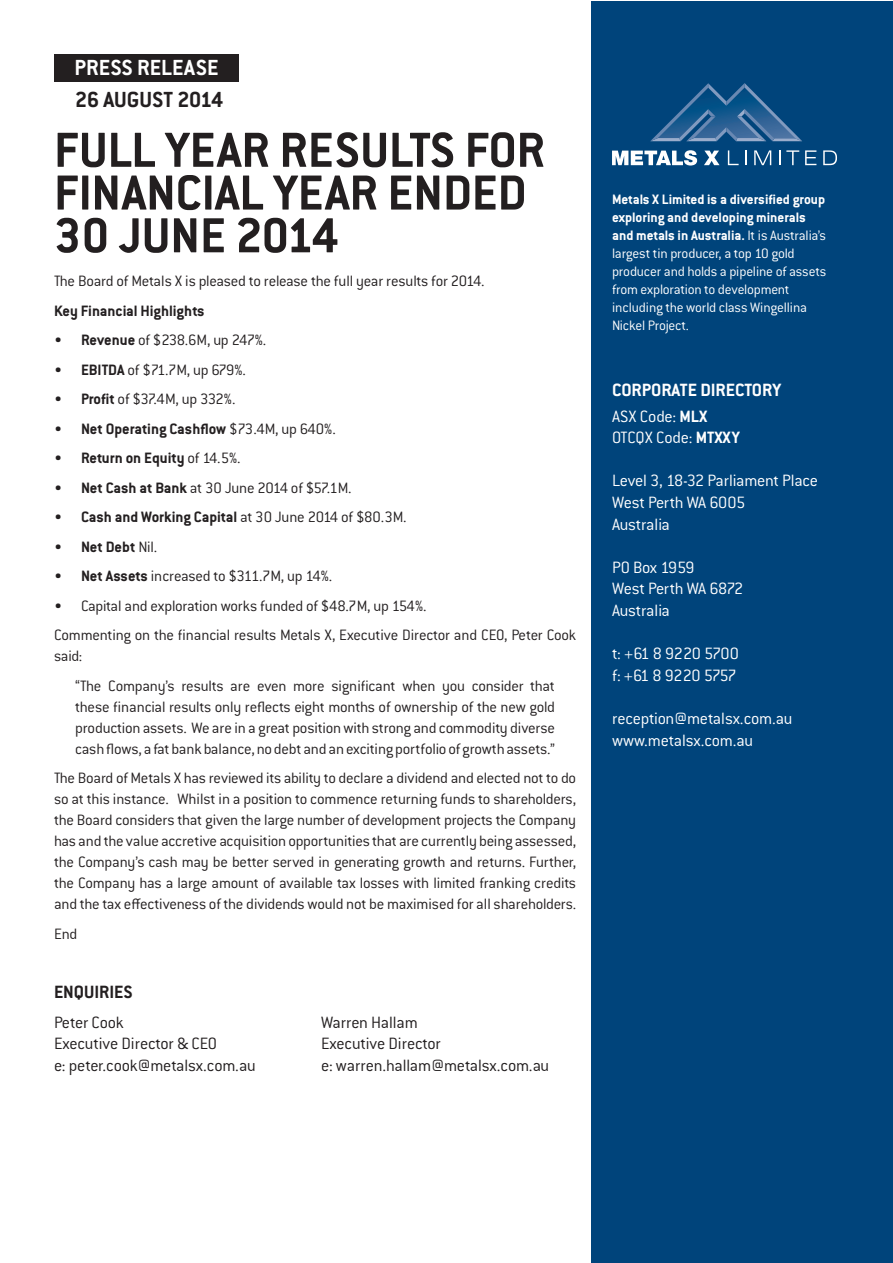
<style>
.page{position:relative;width:893px;height:1263px;background:#fff}
.page>*{position:absolute;margin:0;border:0;box-sizing:border-box;transform-origin:0 0}
.t1{font:700 54px/42.8px "Conduit ITC Std";color:#231f20}
.t2{font:700 24px "Conduit ITC Std";color:#fff}
.t3{font:700 24px "Conduit ITC Std";color:#231f20}
.Sub_Sub_Head{font:700 19.5px "Conduit ITC Std";letter-spacing:-.005em;color:#fff}
.t4{font:700 19.5px "Conduit ITC Std";color:#231f20}
.t5{font:300 18px/21.6px "Conduit ITC Std";letter-spacing:-.015em;color:#fff}
.t6{font:300 18px "Conduit ITC Std";letter-spacing:-.01em;color:#231f20}
.Body{font:300 16.5px/21px "Conduit ITC Std";letter-spacing:-.015em;color:#231f20;text-align:justify}
.Body-2{font:700 16.5px "Conduit ITC Std";color:#231f20}
.Body-3{font:300 16.5px "Conduit ITC Std";letter-spacing:-.035em;color:#231f20}
.t7{font:300 15px/18px "Conduit ITC Std";letter-spacing:-.015em;color:#fff}
.s1{font-weight:700}
.s2{font-weight:300}
</style>
<div class="page">
<div style="left:54px;top:54px;width:185px;height:28px;background:#231f20"></div>
<div style="left:592px;top:2px;width:301px;height:1261px;background:#00447b"></div>
<svg style="left:650px;top:83px;width:152px;height:58px"></svg>
<svg style="left:612px;top:150px;width:85px;height:15px"></svg>
<svg style="left:704px;top:151px;width:15px;height:14px"></svg>
<svg style="left:728px;top:150px;width:11px;height:15px"></svg>
<svg style="left:745px;top:150px;width:2px;height:15px"></svg>
<svg style="left:754px;top:150px;width:17px;height:15px"></svg>
<svg style="left:779px;top:150px;width:1px;height:15px"></svg>
<svg style="left:786px;top:150px;width:13px;height:15px"></svg>
<svg style="left:805px;top:150px;width:11px;height:15px"></svg>
<svg style="left:823px;top:150px;width:14px;height:15px"></svg>
<p class="t2" style="left:74px;top:53px;width:146px">PRESS RELEASE</p>
<p class="t3" style="left:75px;top:85px;width:150px">26 AUGUST 2014</p>
<p class="t1" style="left:54px;top:127px;width:492px">FULL YEAR RESULTS FOR<br>FINANCIAL YEAR ENDED<br>30 JUNE 2014</p>
<p class="Body" style="left:54px;top:270px;width:432px">The Board of Metals X is pleased to release the full year results for 2014.</p>
<p class="Body-2" style="left:54px;top:300px;width:152px">Key Financial Highlights</p>
<p class="Body" style="left:54px;top:329px;width:214px">• <span class="s1">Revenue</span> of $238.6M, up 247%.</p>
<p class="Body-3" style="left:54px;top:359px;width:193px">• <span class="s1">EBITDA</span> of $71.7M, up 679%.</p>
<p class="Body" style="left:54px;top:388px;width:183px">• <span class="s1">Profit</span> of $37.4M, up 332%.</p>
<p class="Body-2" style="left:54px;top:418px;width:283px"><span class="s2">•</span> Net Operating Cashflow <span class="s2">$73.4M, up 640%.</span></p>
<p class="Body-2" style="left:54px;top:448px;width:188px"><span class="s2">•</span> Return on Equity <span class="s2">of 14.5%.</span></p>
<p class="Body" style="left:54px;top:476px;width:299px">• <span class="s1">Net Cash at Bank</span> at 30 June 2014 of $57.1M.</p>
<p class="Body" style="left:54px;top:506px;width:354px">• <span class="s1">Cash and Working Capital</span> at 30 June 2014 of $80.3M.</p>
<p class="Body-2" style="left:54px;top:536px;width:105px"><span class="s2">•</span> Net Debt <span class="s2">Nil.</span></p>
<p class="Body" style="left:54px;top:565px;width:280px">• <span class="s1">Net Assets</span> increased to $311.7M, up 14%.</p>
<p class="Body" style="left:54px;top:594px;width:374px">• Capital and exploration works funded of $48.7M, up 154%.</p>
<p class="Body" style="left:54px;top:624px;width:524px">Commenting on the financial results Metals X, Executive Director and CEO, Peter Cook said:</p>
<p class="Body" style="left:75px;top:674px;width:481px">“The Company’s results are even more significant when you consider that these financial results only reflects eight months of ownership of the new gold production assets. We are in a great position with strong and commodity diverse cash flows, a fat bank balance, no debt and an exciting portfolio of growth assets.”</p>
<p class="Body" style="left:54px;top:767px;width:524px">The Board of Metals X has reviewed its ability to declare a dividend and elected not to do so at this instance. Whilst in a position to commence returning funds to shareholders, the Board considers that given the large number of development projects the Company has and the value accretive acquisition opportunities that are currently being assessed, the Company’s cash may be better served in generating growth and returns. Further, the Company has a large amount of available tax losses with limited franking credits and the tax effectiveness of the dividends would not be maximised for all shareholders.</p>
<p class="Body" style="left:54px;top:922px;width:25px">End</p>
<p class="t4" style="left:54px;top:980px;width:80px">ENQUIRIES</p>
<p class="t6" style="left:54px;top:1011px;width:71px">Peter Cook</p>
<p class="t6" style="left:321px;top:1011px;width:98px">Warren Hallam</p>
<p class="t6" style="left:54px;top:1033px;width:165px">Executive Director &amp; CEO</p>
<p class="t6" style="left:321px;top:1033px;width:121px">Executive Director</p>
<p class="t6" style="left:54px;top:1054px;width:203px">e: peter.cook@metalsx.com.au</p>
<p class="t6" style="left:321px;top:1054px;width:230px">e: warren.hallam@metalsx.com.au</p>
<p class="t7" style="left:612px;top:190px;width:216px"><span class="s1">Metals X Limited is a diversified group exploring and developing minerals and metals in Australia.</span> It is Australia’s largest tin producer, a top 10 gold producer and holds a pipeline of assets from exploration to development including the world class Wingellina Nickel Project.</p>
<p class="Sub_Sub_Head" style="left:612px;top:378px;width:171px">CORPORATE DIRECTORY</p>
<p class="t5" style="left:612px;top:405px;width:97px">ASX Code: <span class="s1">MLX</span></p>
<p class="t5" style="left:612px;top:426px;width:129px">OTCQX Code: <span class="s1">MTXXY</span></p>
<p class="t5" style="left:612px;top:469px;width:208px">Level 3, 18-32 Parliament Place</p>
<p class="t5" style="left:612px;top:491px;width:135px">West Perth WA 6005</p>
<p class="t5" style="left:612px;top:513px;width:59px">Australia</p>
<p class="t5" style="left:612px;top:556px;width:133px">PO Box 1959<br>West Perth WA 6872<br>Australia</p>
<p class="t5" style="left:612px;top:642px;width:128px">t: +61 8 9220 5700 f: +61 8 9220 5757</p>
<p class="t5" style="left:612px;top:707px;width:182px">reception@metalsx.com.au www.metalsx.com.au</p>
</div>
